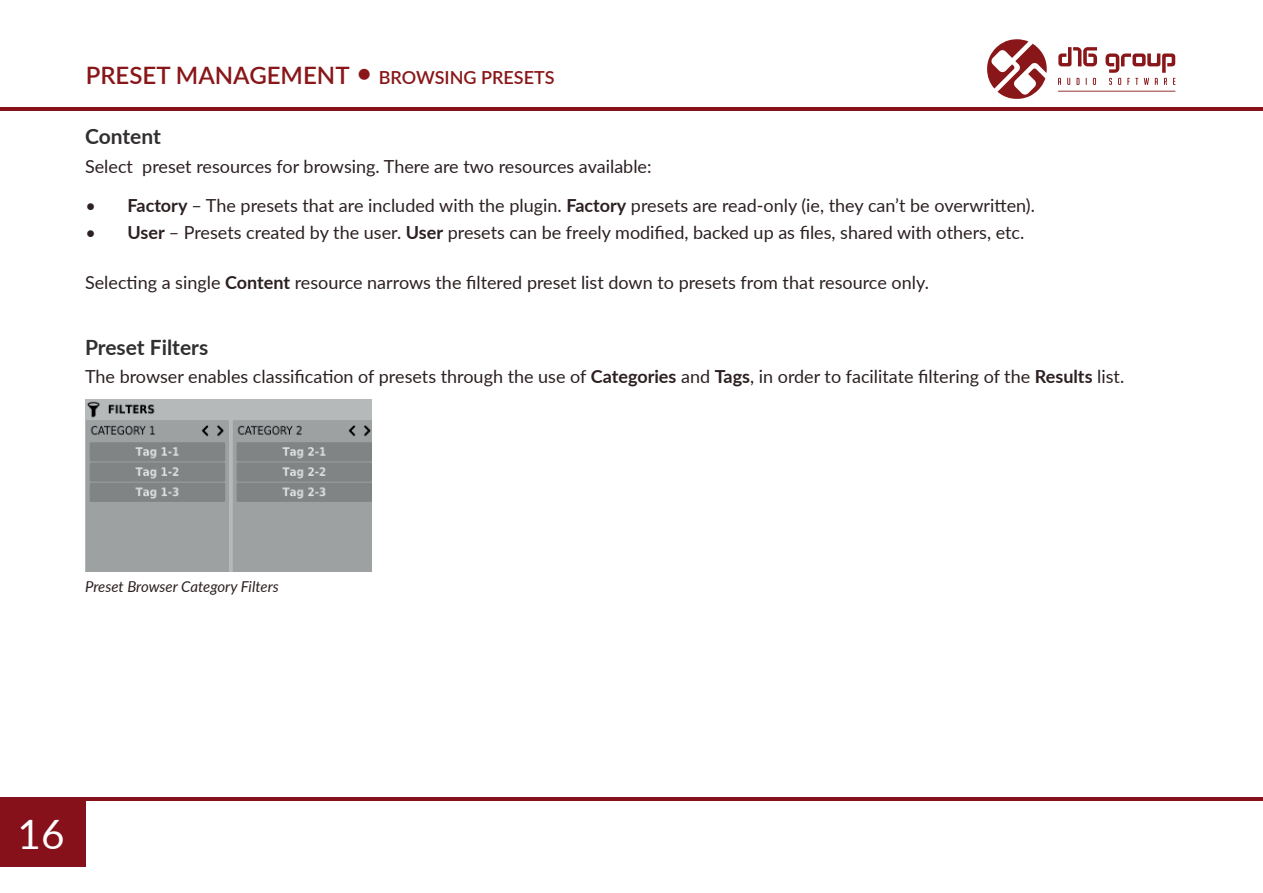
<style>
.page{position:relative;width:1263px;height:893px;background:#fff}
.page>*{position:absolute;margin:0;border:0;box-sizing:border-box;transform-origin:0 0}
.t1{font:40.5px "Lato";color:#fff}
.t2{font:600 24px "Lato";color:#891618}
.t3{font:700 21px "Lato";color:#312f30}
.t4{font:18px "Lato";color:#2c2021}
.t5{font:italic 15px "Lato";color:#2c2021}
.s1{font-size:27px}
.s2{font-size:18px}
.s3{font-weight:700}
</style>
<div class="page">
<hr style="left:1262px;top:21px;width:1px;height:88px;background:#86111a">
<div style="left:0;top:798px;width:86px;height:69px;background:#86111a"></div>
<hr style="left:0;top:797px;width:1263px;height:3px;background:#86111a">
<hr style="left:0;top:108px;width:1263px;height:3px;background:#86111a">
<hr style="left:1262px;top:798px;width:1px;height:67px;background:#86111a">
<svg style="left:1058px;top:47px;width:117px;height:45px"></svg>
<svg style="left:987px;top:39px;width:60px;height:60px"></svg>
<img style="left:85px;top:400px;width:287px;height:172px">
<h2 class="t2" style="left:86px;top:58px;width:470px">PRESET MANAGEMENT <span class="s1">•</span> <span class="s2">BROWSING PRESETS</span></h2>
<p class="t3" style="left:85px;top:121px;width:77px">Content</p>
<p class="t4" style="left:85px;top:153px;width:568px">Select preset resources for browsing. There are two resources available:</p>
<p class="t4" style="left:86px;top:193px;width:951px">• <span class="s3">Factory</span> – The presets that are included with the plugin. <span class="s3">Factory</span> presets are read-only (ie, they can’t be overwritten).</p>
<p class="t4" style="left:86px;top:220px;width:940px">• <span class="s3">User</span> – Presets created by the user. <span class="s3">User</span> presets can be freely modified, backed up as files, shared with others, etc.</p>
<p class="t4" style="left:85px;top:269px;width:845px">Selecting a single <span class="s3">Content</span> resource narrows the filtered preset list down to presets from that resource only.</p>
<p class="t3" style="left:85px;top:332px;width:125px">Preset Filters</p>
<p class="t4" style="left:85px;top:364px;width:1041px">The browser enables classification of presets through the use of <span class="s3">Categories</span> and <span class="s3">Tags</span>, in order to facilitate filtering of the <span class="s3">Results</span> list.</p>
<p class="t5" style="left:85px;top:576px;width:195px">Preset Browser Category Filters</p>
<h1 class="t1" style="left:18px;top:805px;width:48px">16</h1>
</div>
